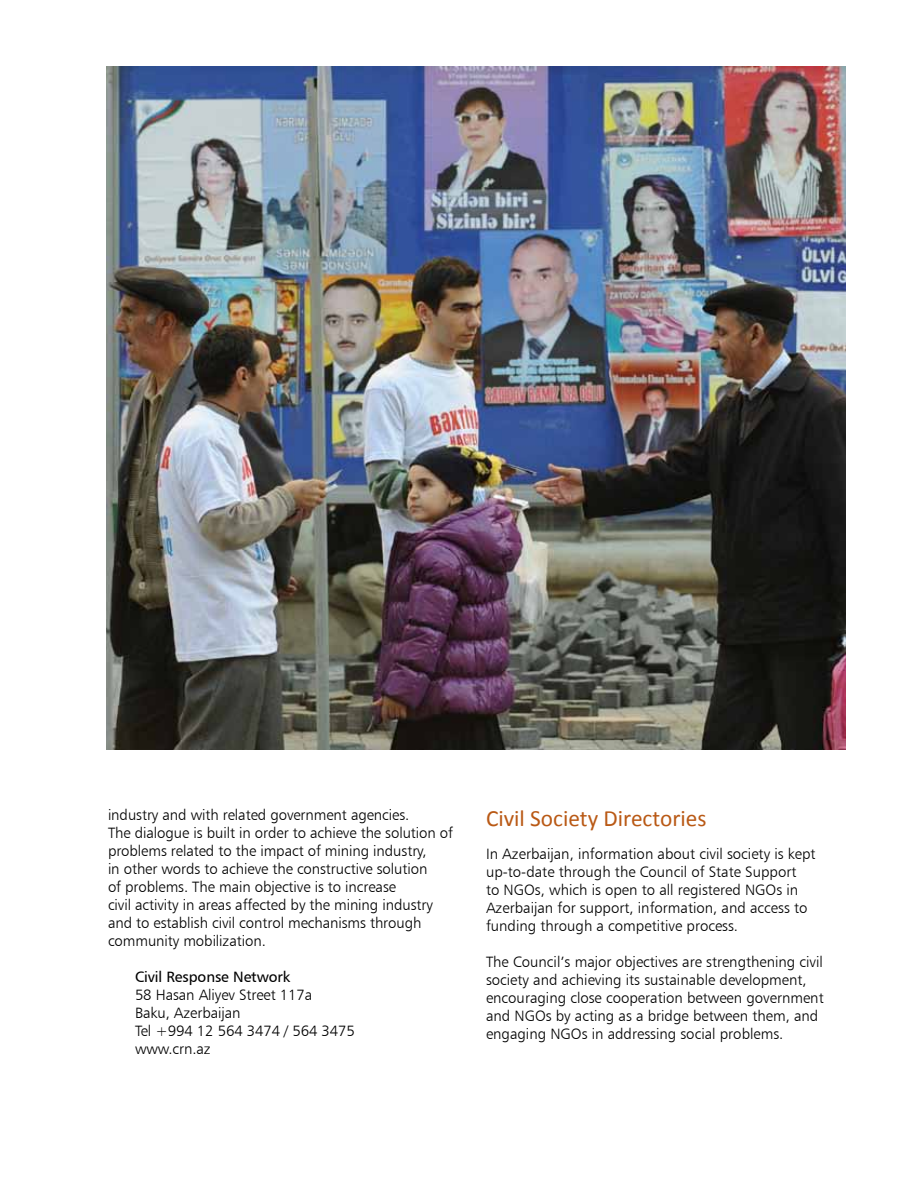
<style>
.page{position:relative;width:918px;height:1188px;background:#fff}
.page>*{position:absolute;margin:0;border:0;box-sizing:border-box;transform-origin:0 0}
.t1{font:23.25px "Calibri";color:#b95915}
.t2{font:15px/18px "Humanist 777 BT Light B";color:#000}
.t3{font:15px "Humanist 777 BT Roman B";letter-spacing:-.005em;color:#000}
</style>
<div class="page">
<img style="left:106px;top:66px;width:740px;height:684px">
<p class="t2" style="left:108px;top:805px;width:347px">industry and with related government agencies.<br>The dialogue is built in order to achieve the solution of problems related to the impact of mining industry,<br>in other words to achieve the constructive solution<br>of problems. The main objective is to increase<br>civil activity in areas affected by the mining industry and to establish civil control mechanisms through community mobilization.</p>
<p class="t3" style="left:135px;top:967px;width:157px">Civil Response Network</p>
<p class="t2" style="left:135px;top:985px;width:221px">58 Hasan Aliyev Street 117a<br>Baku, Azerbaijan<br>Tel +994 12 564 3474 / 564 3475 www.crn.az</p>
<h1 class="t1" style="left:486px;top:804px;width:222px">Civil Society Directories</h1>
<p class="t2" style="left:486px;top:845px;width:331px">In Azerbaijan, information about civil society is kept up-to-date through the Council of State Support<br>to NGOs, which is open to all registered NGOs in Azerbaijan for support, information, and access to funding through a competitive process.</p>
<p class="t2" style="left:486px;top:953px;width:339px">The Council’s major objectives are strengthening civil society and achieving its sustainable development, encouraging close cooperation between government and NGOs by acting as a bridge between them, and engaging NGOs in addressing social problems.</p>
</div>
